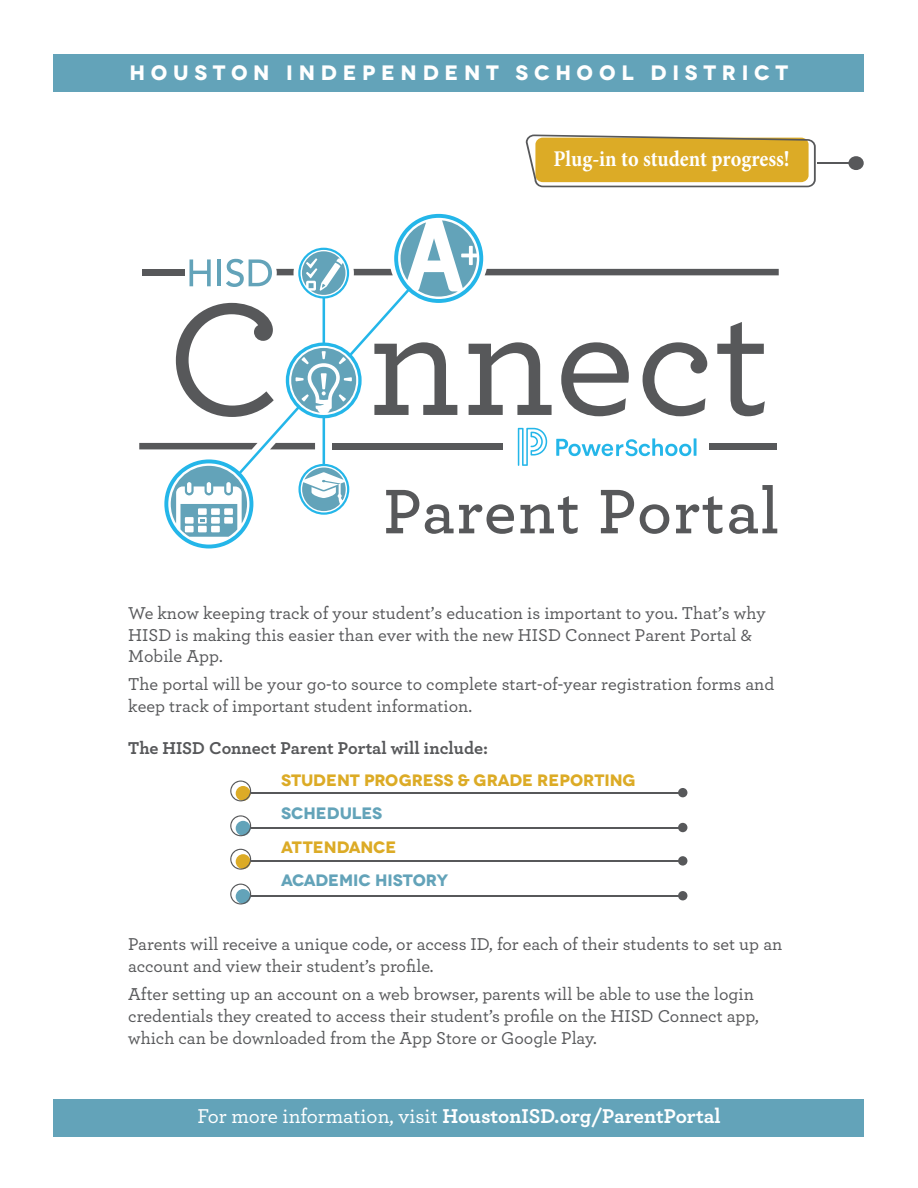
<style>
.page{position:relative;width:918px;height:1188px;background:#fff}
.page>*{position:absolute;margin:0;border:0;box-sizing:border-box;transform-origin:0 0}
.t1{font:700 22.5px "Minion Pro";color:#fff;scale:.9 1}
.t2{font:700 21px "Archer";color:#fff}
.t3{font:700 20.85px "Novecentowide";letter-spacing:.275em;color:#fff}
.t4{font:500 18px/21.6px "Archer";color:#57585a}
.t5{font:700 18px "Archer";color:#57585a}
.t6{font:700 16.5px/33.3px "Novecentowide";color:#dcab26}
.s1{color:#63a3b9}
.s2{font-weight:500}
</style>
<div class="page">
<svg style="left:483px;top:342px;width:69px;height:73px"></svg>
<svg style="left:561px;top:342px;width:68px;height:74px"></svg>
<svg style="left:643px;top:342px;width:64px;height:74px"></svg>
<svg style="left:717px;top:322px;width:48px;height:94px"></svg>
<svg style="left:164px;top:214px;width:319px;height:335px"></svg>
<svg style="left:190px;top:259px;width:21px;height:27px"></svg>
<hr style="left:218px;top:259px;width:3px;height:27px;background:#63a3b9">
<svg style="left:139px;top:443px;width:119px;height:6px"></svg>
<svg style="left:270px;top:443px;width:45px;height:6px"></svg>
<div style="left:332px;top:443px;width:171px;height:6px;background:#57585a"></div>
<div style="left:709px;top:443px;width:67px;height:6px;background:#57585a"></div>
<div style="left:142px;top:269px;width:43px;height:6px;background:#57585a"></div>
<svg style="left:226px;top:259px;width:68px;height:28px"></svg>
<div style="left:485px;top:269px;width:294px;height:6px;background:#57585a"></div>
<svg style="left:354px;top:269px;width:39px;height:6px"></svg>
<svg style="left:518px;top:428px;width:29px;height:38px"></svg>
<hr style="left:694px;top:438px;width:3px;height:18px;background:#24b6e9">
<svg style="left:556px;top:438px;width:135px;height:18px"></svg>
<svg style="left:386px;top:485px;width:391px;height:49px"></svg>
<div style="left:54px;top:54px;width:810px;height:37px;background:#63a3b9"></div>
<svg style="left:526px;top:135px;width:290px;height:52px;background:#d8b148"></svg>
<hr style="left:817px;top:162px;width:34px;height:2px;background:#57585a">
<div style="left:848px;top:156px;width:16px;height:14px;background:#57585a;border-radius:50%"></div>
<div style="left:54px;top:1100px;width:810px;height:37px;background:#63a3b9"></div>
<hr style="left:249px;top:792px;width:432px;height:1px;background:#57585a">
<div style="left:678px;top:788px;width:9px;height:9px;background:#57585a;border-radius:50%"></div>
<svg style="left:230px;top:781px;width:21px;height:20px"></svg>
<hr style="left:249px;top:860px;width:432px;height:1px;background:#57585a">
<div style="left:678px;top:856px;width:9px;height:10px;background:#57585a;border-radius:50%"></div>
<svg style="left:230px;top:849px;width:21px;height:21px"></svg>
<hr style="left:249px;top:827px;width:432px;height:1px;background:#57585a">
<div style="left:678px;top:823px;width:9px;height:9px;background:#57585a;border-radius:50%"></div>
<svg style="left:230px;top:815px;width:21px;height:21px"></svg>
<hr style="left:249px;top:895px;width:432px;height:1px;background:#57585a">
<div style="left:678px;top:891px;width:9px;height:9px;background:#57585a;border-radius:50%"></div>
<svg style="left:230px;top:884px;width:21px;height:21px"></svg>
<p class="t3" style="left:129px;top:60px;width:660px">HOUSTON INDEPENDENT SCHOOL DISTRICT</p>
<p class="t1" style="left:553px;top:143px;width:264px">Plug-in to student progress!</p>
<p class="t4" style="left:128px;top:601px;width:639px">We know keeping track of your student’s education is important to you. That’s why<br>HISD is making this easier than ever with the new HISD Connect Parent Portal &amp;<br>Mobile App.</p>
<p class="t4" style="left:128px;top:673px;width:648px">The portal will be your go-to source to complete start-of-year registration forms and keep track of important student information.</p>
<p class="t5" style="left:128px;top:734px;width:361px">The HISD Connect Parent Portal will include:</p>
<p class="t6" style="left:281px;top:764px;width:356px">STUDENT PROGRESS &amp; GRADE REPORTING<br><span class="s1">SCHEDULES<br></span>ATTENDANCE<br><span class="s1">ACADEMIC HISTORY</span></p>
<p class="t4" style="left:128px;top:933px;width:656px">Parents will receive a unique code, or access ID, for each of their students to set up an account and view their student’s profile.</p>
<p class="t4" style="left:128px;top:983px;width:632px">After setting up an account on a web browser, parents will be able to use the login credentials they created to access their student’s profile on the HISD Connect app, which can be downloaded from the App Store or Google Play.</p>
<p class="t2" style="left:197px;top:1100px;width:525px"><span class="s2">For more information, visit</span> HoustonISD.org/ParentPortal</p>
</div>
